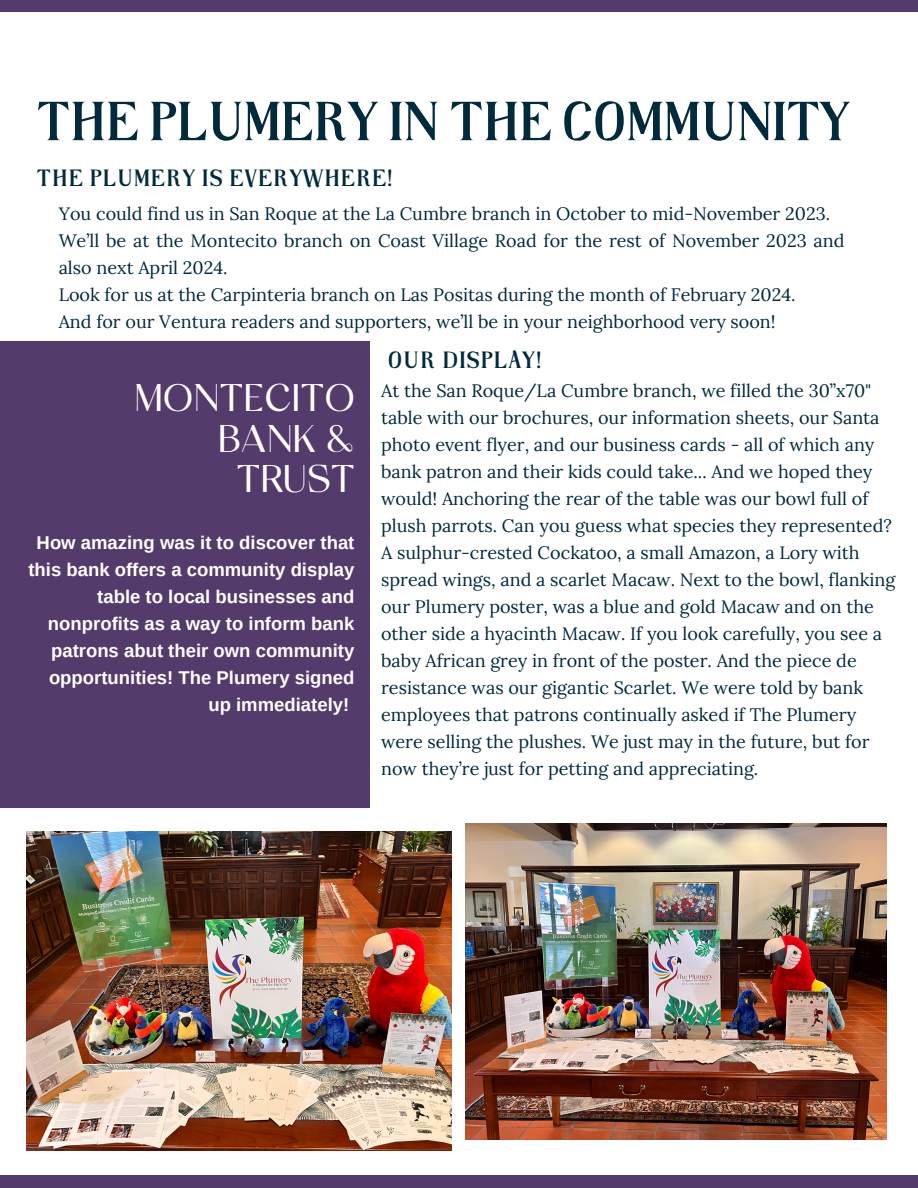
<style>
.page{position:relative;width:918px;height:1188px;background:#fff}
.page>*{position:absolute;margin:0;border:0;box-sizing:border-box;transform-origin:0 0}
.t1{font:700 56.4px "Tropikal";color:#022a3d}
.t2{font:38.55px/40.2px "Nelphim";letter-spacing:.025em;color:#fff;text-align:right}
.t3{font:700 24.15px "Tropikal";letter-spacing:.05em;color:#022a3d}
.t4{font:700 18.45px/27px "Arimo";color:#fff;text-align:right}
.t5{font:18px/27px "Lora";color:#022a3d}
</style>
<div class="page">
<div style="left:0;top:341px;width:370px;height:466px;background:#533b6b"></div>
<div style="left:0;top:0;width:918px;height:12px;background:#533b6b"></div>
<div style="left:0;top:1175px;width:918px;height:13px;background:#533b6b"></div>
<img style="left:26px;top:832px;width:426px;height:318px">
<img style="left:465px;top:823px;width:422px;height:316px">
<p class="t1" style="left:37px;top:98px;width:814px">THE PLUMERY IN THE COMMUNITY</p>
<p class="t3" style="left:37px;top:168px;width:357px">THE PLUMERY IS EVERYWHERE!</p>
<p class="t5" style="left:59px;top:200px;width:773px">You could find us in San Roque at the La Cumbre branch in October to mid-November 2023.</p>
<p class="t5" style="left:59px;top:227px;width:787px">We’ll be at the Montecito branch on Coast Village Road for the rest of November 2023 and also next April 2024.</p>
<p class="t5" style="left:59px;top:281px;width:738px">Look for us at the Carpinteria branch on Las Positas during the month of February 2024.</p>
<p class="t5" style="left:59px;top:308px;width:718px">And for our Ventura readers and supporters, we’ll be in your neighborhood very soon!</p>
<p class="t2" style="left:135px;top:378px;width:221px">MONTECITO<br>BANK &amp;<br>TRUST</p>
<p class="t4" style="left:28px;top:529px;width:328px">How amazing was it to discover that this bank offers a community display table to local businesses and nonprofits as a way to inform bank patrons abut their own community opportunities! The Plumery signed up immediately!</p>
<p class="t3" style="left:388px;top:350px;width:155px">OUR DISPLAY!</p>
<p class="t5" style="left:381px;top:377px;width:516px">At the San Roque/La Cumbre branch, we filled the 30”x70" table with our brochures, our information sheets, our Santa photo event flyer, and our business cards - all of which any bank patron and their kids could take... And we hoped they would! Anchoring the rear of the table was our bowl full of plush parrots. Can you guess what species they represented?<br>A sulphur-crested Cockatoo, a small Amazon, a Lory with spread wings, and a scarlet Macaw. Next to the bowl, flanking our Plumery poster, was a blue and gold Macaw and on the other side a hyacinth Macaw. If you look carefully, you see a baby African grey in front of the poster. And the piece de resistance was our gigantic Scarlet. We were told by bank employees that patrons continually asked if The Plumery were selling the plushes. We just may in the future, but for now they’re just for petting and appreciating.</p>
</div>
